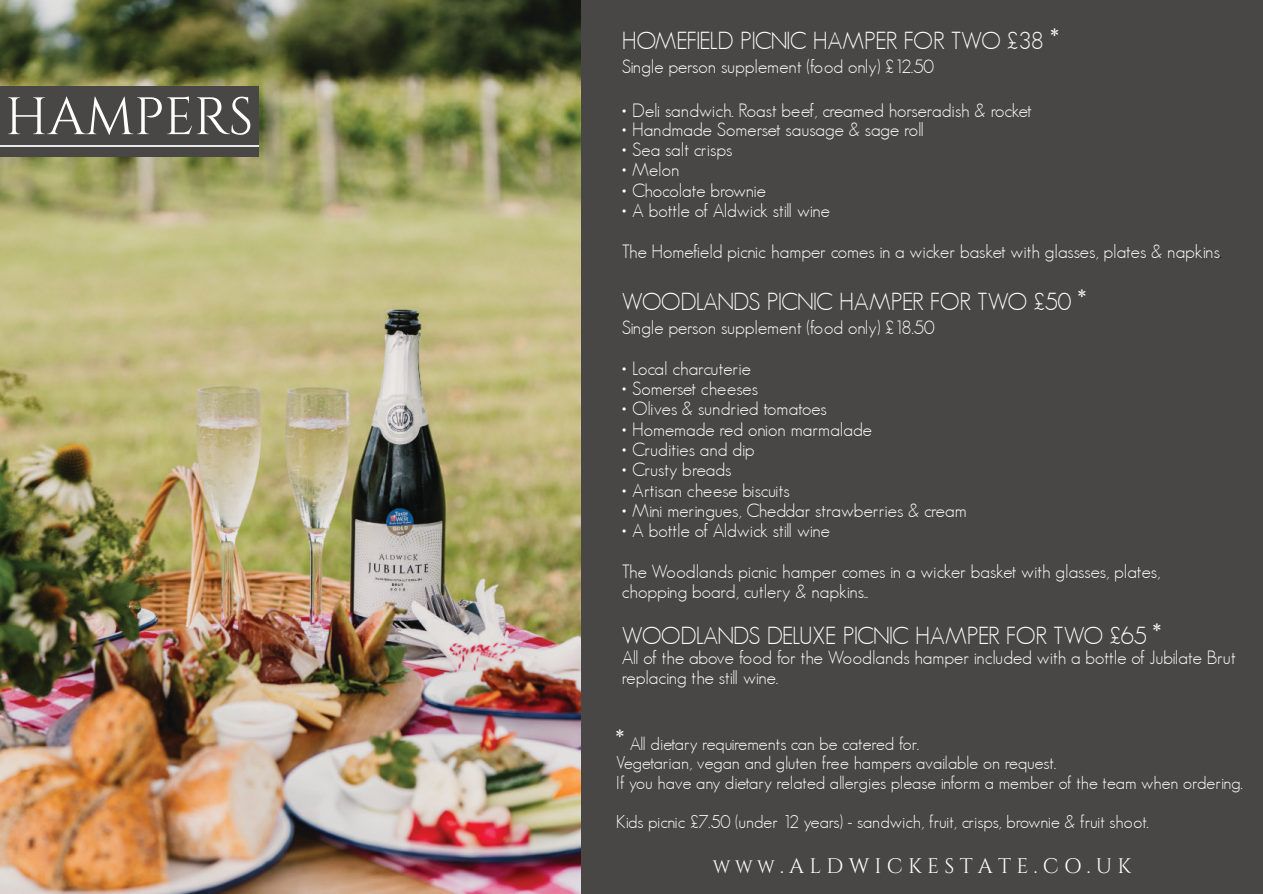
<style>
.page{position:relative;width:1263px;height:894px;background:#fff}
.page>*{position:absolute;margin:0;border:0;box-sizing:border-box;transform-origin:0 0}
.t1{font:52.5px "Cinzel";letter-spacing:-.005em;color:#fff}
.t2{font:300 24px "Geosans";letter-spacing:-.04em;color:#fff}
.t3{font:21px "Cinzel";letter-spacing:.25em;color:#fff}
.t4{font:300 18.75px/40.7px "Geosans";color:#fff}
.t5{font:300 18px/19.5px "Geosans";color:#fff}
.s1{font-size:27px}
.s2{color:#080704}
.s3{font-size:18px}
</style>
<div class="page">
<img style="left:0;top:0;width:582px;height:893px">
<div style="left:0;top:86px;width:259px;height:70px;background:#484746"></div>
<div style="left:582px;top:0;width:681px;height:893px;background:#484746"></div>
<hr style="left:0;top:145px;width:259px;height:1px;background:#e7e8e9">
<h1 class="t1" style="left:5px;top:92px;width:250px">HAMPERS</h1>
<p class="t2" style="left:622px;top:27px;width:438px">HOMEFIELD PICNIC HAMPER FOR TWO £38 <span class="s1">*</span></p>
<p class="t4" style="left:622px;top:46px;width:314px">Single person supplement (food only) £12.50</p>
<p class="t4" style="left:622px;top:90px;width:412px">• Deli sandwich. Roast beef, creamed horseradish &amp; rocket</p>
<p class="t4" style="left:622px;top:109px;width:304px">• Handmade Somerset sausage &amp; sage roll</p>
<p class="t4" style="left:622px;top:129px;width:112px">• Sea salt crisps</p>
<p class="t4" style="left:622px;top:149px;width:59px">• Melon</p>
<p class="t4" style="left:622px;top:170px;width:146px">• Chocolate brownie</p>
<p class="t4" style="left:622px;top:190px;width:602px">• A bottle of Aldwick still wine<br>The Homefield picnic hamper comes in a wicker basket with glasses, plates &amp; napkins<span class="s2">.</span></p>
<p class="t2" style="left:622px;top:288px;width:466px">WOODLANDS PICNIC HAMPER FOR TWO £50 <span class="s1">*</span></p>
<p class="t4" style="left:622px;top:307px;width:314px">Single person supplement (food only) £18.50</p>
<p class="t4" style="left:622px;top:348px;width:131px">• Local charcuterie</p>
<p class="t4" style="left:622px;top:368px;width:138px">• Somerset cheeses</p>
<p class="t4" style="left:622px;top:388px;width:206px">• Olives &amp; sundried tomatoes</p>
<p class="t4" style="left:622px;top:409px;width:252px">• Homemade red onion marmalade</p>
<p class="t4" style="left:622px;top:429px;width:134px">• Crudities and dip</p>
<p class="t4" style="left:622px;top:449px;width:111px">• Crusty breads</p>
<p class="t4" style="left:622px;top:469px;width:169px">• Artisan cheese biscuits</p>
<p class="t4" style="left:622px;top:490px;width:346px">• Mini meringues, Cheddar strawberries &amp; cream</p>
<p class="t4" style="left:622px;top:510px;width:540px">• A bottle of Aldwick still wine<br>The Woodlands picnic hamper comes in a wicker basket with glasses, plates,</p>
<p class="t4" style="left:622px;top:571px;width:248px">chopping board, cutlery &amp; napkins..</p>
<p class="t2" style="left:622px;top:621px;width:541px">WOODLANDS DELUXE PICNIC HAMPER FOR TWO £65 <span class="s1">*</span></p>
<p class="t4" style="left:622px;top:647px;width:615px;line-height:20.2px">All of the above food for the Woodlands hamper included with a bottle of Jubilate Brut replacing the still wine.</p>
<p class="t5" style="left:616px;top:733px;width:628px"><span class="s1">*</span> All dietary requirements can be catered for.<br>Vegetarian, vegan and gluten free hampers available on request.<br>If you have any dietary related allergies please inform a member of the team when ordering.</p>
<p class="t5" style="left:616px;top:811px;width:534px">Kids picnic £7.50 (under 12 years) - sandwich, fruit, crisps, brownie &amp; fruit shoot.</p>
<p class="t3" style="left:713px;top:856px;width:420px"><span class="s3">WWW</span>.ALDWICKESTATE.CO.UK</p>
</div>
